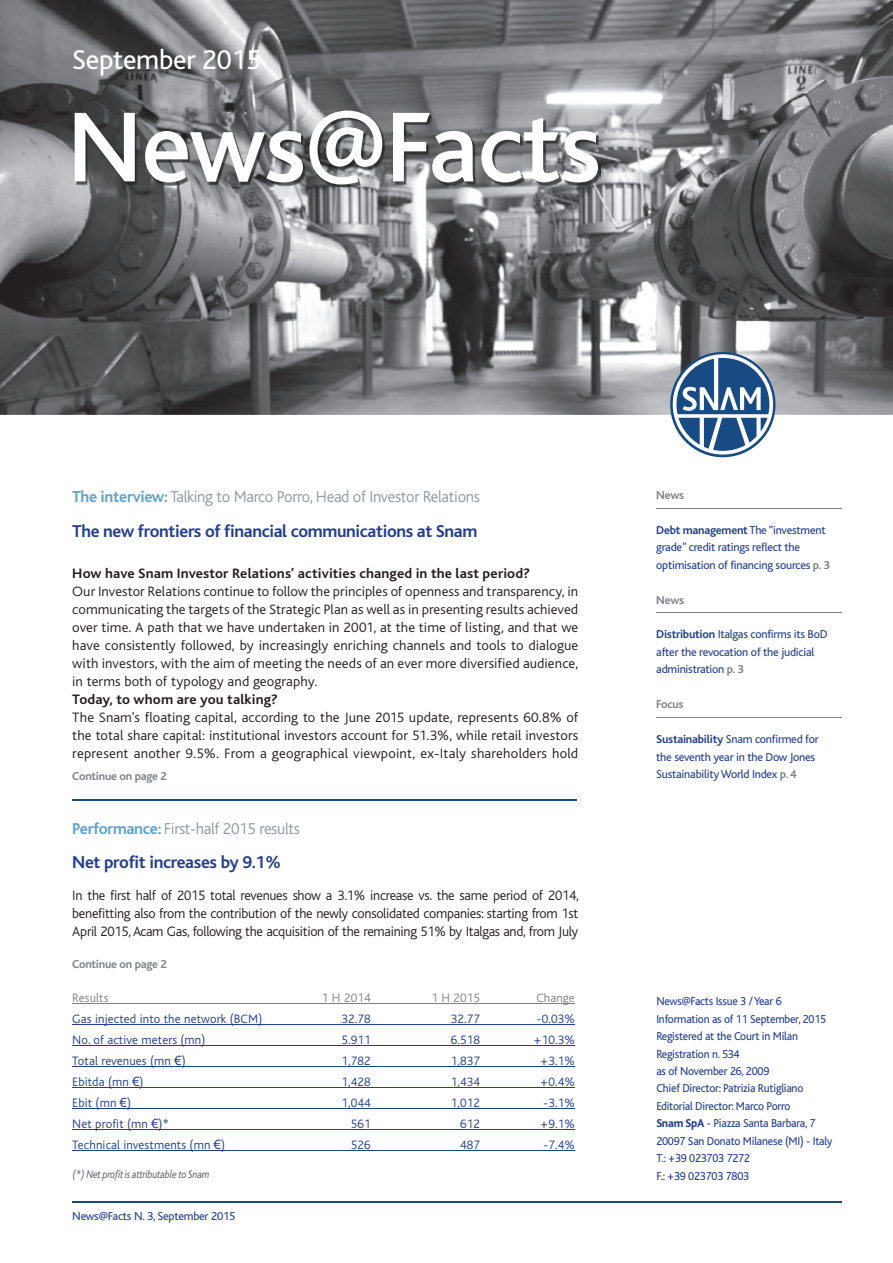
<style>
.page{position:relative;width:893px;height:1263px;background:#fff}
.page>*{position:absolute;margin:0;border:0;box-sizing:border-box;transform-origin:0 0}
.t1{font:500 103.95px "Bliss";letter-spacing:-.01em;color:#fff}
.t2{font:28.5px "Bliss";letter-spacing:-.01em;color:#fff}
.t3{font:700 18px "Bliss";letter-spacing:-.02em;color:#253f8e}
.t4{font:300 16.5px "Bliss";letter-spacing:-.02em;color:#94989e}
.t5{font:300 14.25px/18px "Bliss";letter-spacing:.005em;color:#231f20;text-align:justify}
.t6{font:700 14.25px "Bliss";letter-spacing:.01em;color:#231f20}
.t7{font:300 12.75px "Bliss";letter-spacing:.01em;color:#253f8e}
.t8{font:300 12.75px "Bliss";letter-spacing:.01em;color:#808285}
.t9{font:12px/17.4px "Bliss";letter-spacing:-.02em;color:#253f8e}
.t10{font:12px/17.4px "Bliss";letter-spacing:-.02em;color:#253f8e;scale:.96 1}
.t11{font:700 12px "Bliss";letter-spacing:-.02em;color:#808285}
.t12{font:italic 300 11.25px "Bliss";letter-spacing:-.02em;color:#55575c;scale:.9 1}
.s1{font-weight:700;color:#62a1cd}
.s2{font-family:"Arial";font-weight:400}
.s3{font-weight:700}
.s4{font-weight:700;color:#808285}
.s5{font-weight:800}
</style>
<div class="page">
<img style="left:0;top:0;width:893px;height:415px">
<img style="left:77px;top:113px;width:523px;height:74px">
<svg style="left:670px;top:352px;width:105px;height:105px"></svg>
<hr style="left:656px;top:508px;width:186px;height:1px;background:#808285">
<hr style="left:656px;top:612px;width:186px;height:1px;background:#808285">
<hr style="left:656px;top:717px;width:186px;height:1px;background:#808285">
<hr style="left:72px;top:1003px;width:503px;height:1px;background:#808285">
<hr style="left:72px;top:1024px;width:503px;height:1px;background:#253f8e">
<hr style="left:72px;top:1045px;width:503px;height:1px;background:#253f8e">
<hr style="left:72px;top:1066px;width:102px;height:1px;background:#253f8e">
<hr style="left:182px;top:1066px;width:393px;height:1px;background:#253f8e">
<hr style="left:72px;top:1087px;width:60px;height:1px;background:#253f8e">
<hr style="left:140px;top:1087px;width:435px;height:1px;background:#253f8e">
<hr style="left:72px;top:1108px;width:48px;height:1px;background:#253f8e">
<hr style="left:127px;top:1108px;width:448px;height:1px;background:#253f8e">
<hr style="left:72px;top:1129px;width:79px;height:1px;background:#253f8e">
<hr style="left:159px;top:1129px;width:416px;height:1px;background:#253f8e">
<hr style="left:72px;top:1150px;width:142px;height:1px;background:#253f8e">
<hr style="left:221px;top:1150px;width:354px;height:1px;background:#253f8e">
<hr style="left:72px;top:799px;width:505px;height:2px;background:#184b84">
<hr style="left:72px;top:1201px;width:770px;height:2px;background:#184b84">
<h2 class="t2" style="left:72px;top:45px;width:190px">September 2015</h2>
<h1 class="t1" style="left:67px;top:93px;width:536px">News@Facts</h1>
<p class="t4" style="left:72px;top:488px;width:409px"><span class="s1">The interview:</span> Talking to Marco Porro, Head of Investor Relations</p>
<p class="t3" style="left:72px;top:522px;width:407px">The new frontiers of financial communications at Snam</p>
<p class="t6" style="left:72px;top:566px;width:459px">How have Snam Investor Relations’ activities changed in the last period?</p>
<p class="t5" style="left:72px;top:582px;width:508px">Our Investor Relations continue to follow the principles of openness and transparency, in communicating the targets of the Strategic Plan as well as in presenting results achieved over time. A path that we have undertaken in 2001, at the time of listing, and that we have consistently followed, by increasingly enriching channels and tools to dialogue with investors, with the aim of meeting the needs of an ever more diversified audience, in terms both of typology and geography.</p>
<p class="t6" style="left:72px;top:692px;width:207px">Today, to whom are you talking?</p>
<p class="t5" style="left:72px;top:708px;width:507px">The Snam’s floating capital, according to the June 2015 update, represents 60.8% of the total share capital: institutional investors account for 51.3%, while retail investors represent another 9.5%. From a geographical viewpoint, ex-Italy shareholders hold</p>
<p class="t11" style="left:72px;top:769px;width:96px">Continue on page 2</p>
<p class="t4" style="left:72px;top:819px;width:229px"><span class="s1">Performance:</span> First-half 2015 results</p>
<p class="t3" style="left:72px;top:853px;width:210px">Net profit increases by 9.1%</p>
<p class="t5" style="left:72px;top:887px;width:508px">In the first half of 2015 total revenues show a 3.1% increase vs. the same period of 2014, benefitting also from the contribution of the newly consolidated companies: starting from 1st April 2015, Acam Gas, following the acquisition of the remaining 51% by Italgas and, from July</p>
<p class="t11" style="left:72px;top:958px;width:96px">Continue on page 2</p>
<p class="t8" style="left:72px;top:991px;width:38px">Results</p>
<p class="t8" style="left:322px;top:991px;width:50px">1 H 2014</p>
<p class="t8" style="left:431px;top:991px;width:50px">1 H 2015</p>
<p class="t8" style="left:536px;top:991px;width:40px">Change</p>
<p class="t7" style="left:72px;top:1012px;width:192px">Gas injected into the network (BCM)</p>
<p class="t7" style="left:341px;top:1012px;width:31px">32.78</p>
<p class="t7" style="left:451px;top:1012px;width:31px">32.77</p>
<p class="t7" style="left:537px;top:1012px;width:39px">-0.03%</p>
<p class="t7" style="left:72px;top:1033px;width:135px">No. of active meters (mn)</p>
<p class="t7" style="left:341px;top:1033px;width:31px">5.911</p>
<p class="t7" style="left:451px;top:1033px;width:31px">6.518</p>
<p class="t7" style="left:534px;top:1033px;width:43px">+10.3%</p>
<p class="t7" style="left:72px;top:1054px;width:115px">Total revenues (mn <span class="s2">€</span>)</p>
<p class="t7" style="left:341px;top:1054px;width:31px">1,782</p>
<p class="t7" style="left:451px;top:1054px;width:31px">1,837</p>
<p class="t7" style="left:540px;top:1054px;width:36px">+3.1%</p>
<p class="t7" style="left:72px;top:1075px;width:73px">Ebitda (mn <span class="s2">€</span>)</p>
<p class="t7" style="left:341px;top:1075px;width:31px">1,428</p>
<p class="t7" style="left:451px;top:1075px;width:31px">1,434</p>
<p class="t7" style="left:540px;top:1075px;width:36px">+0.4%</p>
<p class="t7" style="left:72px;top:1096px;width:60px">Ebit (mn <span class="s2">€</span>)</p>
<p class="t7" style="left:341px;top:1096px;width:31px">1,044</p>
<p class="t7" style="left:451px;top:1096px;width:31px">1,012</p>
<p class="t7" style="left:544px;top:1096px;width:33px">-3.1%</p>
<p class="t7" style="left:72px;top:1117px;width:98px">Net profit (mn <span class="s2">€</span>)*</p>
<p class="t7" style="left:351px;top:1117px;width:21px">561</p>
<p class="t7" style="left:460px;top:1117px;width:21px">612</p>
<p class="t7" style="left:540px;top:1117px;width:36px">+9.1%</p>
<p class="t7" style="left:72px;top:1138px;width:154px">Technical investments (mn <span class="s2">€</span>)</p>
<p class="t7" style="left:351px;top:1138px;width:21px">526</p>
<p class="t7" style="left:460px;top:1138px;width:21px">487</p>
<p class="t7" style="left:544px;top:1138px;width:33px">-7.4%</p>
<p class="t12" style="left:72px;top:1169px;width:154px">(*) Net profit is attributable to Snam</p>
<p class="t9" style="left:72px;top:1207px;width:165px">News@Facts N. 3, September 2015</p>
<p class="t11" style="left:656px;top:488px;width:29px">News</p>
<p class="t9" style="left:656px;top:521px;width:175px"><span class="s3">Debt management</span> The “investment grade” credit ratings reflect the optimisation of financing sources <span class="s4">p. 3</span></p>
<p class="t11" style="left:656px;top:593px;width:29px">News</p>
<p class="t9" style="left:656px;top:626px;width:173px"><span class="s3">Distribution</span> Italgas confirms its BoD after the revocation of the judicial administration <span class="s4">p. 3</span></p>
<p class="t11" style="left:656px;top:698px;width:29px">Focus</p>
<p class="t9" style="left:656px;top:731px;width:164px"><span class="s3">Sustainability</span> Snam confirmed for the seventh year in the Dow Jones<br>Sustainability World Index <span class="s4">p. 4</span></p>
<p class="t10" style="left:656px;top:993px;width:185px">News@Facts Issue 3 / Year 6<br>Information as of 11 September, 2015<br>Registered at the Court in Milan<br>Registration n. 534<br>as of November 26, 2009<br>Chief Director: Patrizia Rutigliano<br>Editorial Director: Marco Porro<br><span class="s5">Snam SpA</span> - Piazza Santa Barbara, 7<br>20097 San Donato Milanese (MI) - Italy<br>T.: +39 023703 7272<br>F.: +39 023703 7803</p>
</div>
